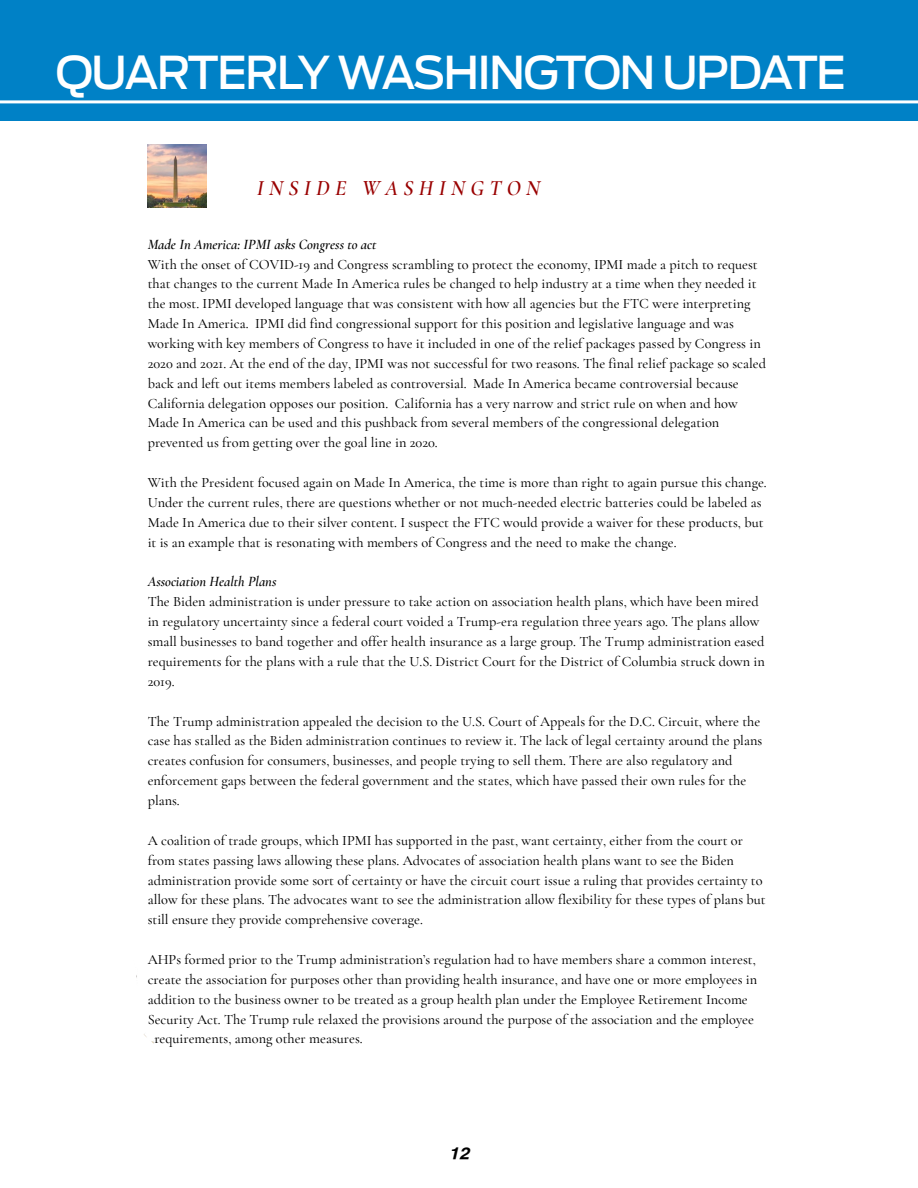
<style>
.page{position:relative;width:918px;height:1188px;background:#fff}
.page>*{position:absolute;margin:0;border:0;box-sizing:border-box;transform-origin:0 0}
.t1{font:500 45px "Ford Antenna";letter-spacing:-.04em;color:#fff}
.t2{font:italic 600 21.45px "Cormorant Garamond";letter-spacing:.25em;color:#990101}
.t3{font:italic 700 16.5px "Helvetica";color:#000;scale:1.1 1}
.t4{font:500 14.25px/19.8px "Cormorant Garamond";color:#000}
.t5{font:italic 600 14.25px "Cormorant Garamond";color:#000}
</style>
<div class="page">
<div style="left:0;top:0;width:918px;height:122px;background:#0081c6"></div>
<hr style="left:0;top:100px;width:918px;height:3px;background:#fff">
<img style="left:148px;top:145px;width:59px;height:62px">
<h1 class="t1" style="left:55px;top:33px;width:792px">QUARTERLY WASHINGTON UPDATE</h1>
<h2 class="t2" style="left:257px;top:175px;width:285px">INSIDE WASHINGTON</h2>
<p class="t5" style="left:148px;top:236px;width:230px">Made In America: IPMI asks Congress to act</p>
<p class="t4" style="left:148px;top:254px;width:620px">With the onset of COVID-19 and Congress scrambling to protect the economy, IPMI made a pitch to request that changes to the current Made In America rules be changed to help industry at a time when they needed it the most. IPMI developed language that was consistent with how all agencies but the FTC were interpreting Made In America. IPMI did find congressional support for this position and legislative language and was working with key members of Congress to have it included in one of the relief packages passed by Congress in 2020 and 2021. At the end of the day, IPMI was not successful for two reasons. The final relief package so scaled back and left out items members labeled as controversial. Made In America became controversial because California delegation opposes our position. California has a very narrow and strict rule on when and how Made In America can be used and this pushback from several members of the congressional delegation prevented us from getting over the goal line in 2020.</p>
<p class="t4" style="left:148px;top:473px;width:621px">With the President focused again on Made In America, the time is more than right to again pursue this change.<br>Under the current rules, there are questions whether or not much-needed electric batteries could be labeled as Made In America due to their silver content. I suspect the FTC would provide a waiver for these products, but it is an example that is resonating with members of Congress and the need to make the change.</p>
<p class="t5" style="left:148px;top:573px;width:130px">Association Health Plans</p>
<p class="t4" style="left:148px;top:592px;width:619px">The Biden administration is under pressure to take action on association health plans, which have been mired in regulatory uncertainty since a federal court voided a Trump-era regulation three years ago. The plans allow small businesses to band together and offer health insurance as a large group. The Trump administration eased requirements for the plans with a rule that the U.S. District Court for the District of Columbia struck down in 2019.</p>
<p class="t4" style="left:148px;top:711px;width:616px">The Trump administration appealed the decision to the U.S. Court of Appeals for the D.C. Circuit, where the case has stalled as the Biden administration continues to review it. The lack of legal certainty around the plans creates confusion for consumers, businesses, and people trying to sell them. There are also regulatory and enforcement gaps between the federal government and the states, which have passed their own rules for the plans.</p>
<p class="t4" style="left:148px;top:830px;width:620px">A coalition of trade groups, which IPMI has supported in the past, want certainty, either from the court or from states passing laws allowing these plans. Advocates of association health plans want to see the Biden administration provide some sort of certainty or have the circuit court issue a ruling that provides certainty to allow for these plans. The advocates want to see the administration allow flexibility for these types of plans but still ensure they provide comprehensive coverage.</p>
<p class="t4" style="left:148px;top:949px;width:610px">AHPs formed prior to the Trump administration’s regulation had to have members share a common interest,</p>
<p class="t4" style="left:148px;top:969px;width:611px">create the association for purposes other than providing health insurance, and have one or more employees in</p>
<p class="t4" style="left:148px;top:989px;width:602px">addition to the business owner to be treated as a group health plan under the Employee Retirement Income</p>
<p class="t4" style="left:148px;top:1009px;width:608px">Security Act. The Trump rule relaxed the provisions around the purpose of the association and the employee</p>
<p class="t4" style="left:154px;top:1029px;width:210px">requirements, among other measures.</p>
<p class="t3" style="left:449px;top:1143px;width:20px">12</p>
</div>
